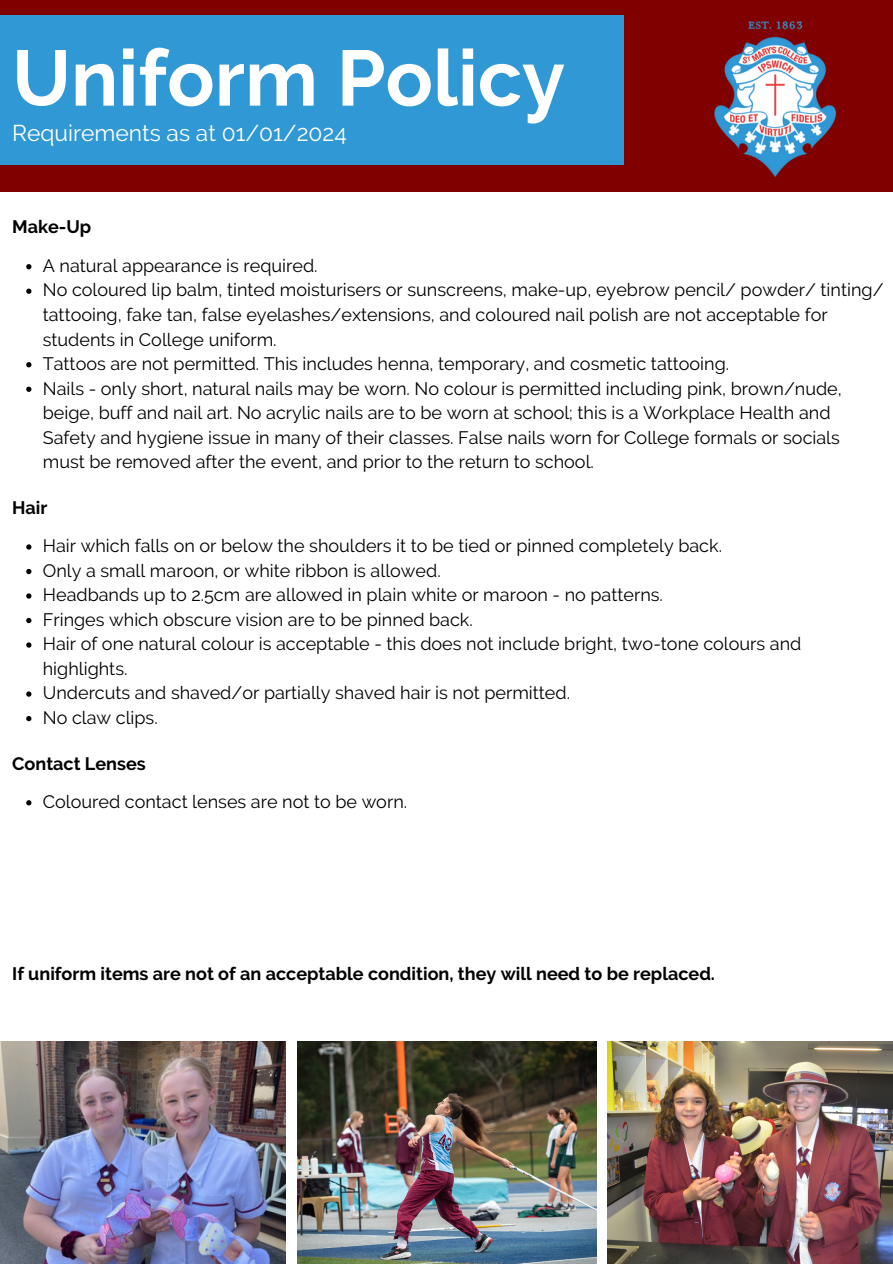
<style>
.page{position:relative;width:893px;height:1264px;background:#fff}
.page>*{position:absolute;margin:0;border:0;box-sizing:border-box;transform-origin:0 0}
.t1{font:700 78.3px "Raleway";color:#fff}
.t2{font:22.8px "Raleway";color:#fff}
.t3{font:18px/24.5px "Raleway";color:#000}
.t4{font:700 18px "Raleway";color:#000}
</style>
<div class="page">
<img style="left:0;top:1041px;width:286px;height:222px">
<img style="left:297px;top:1041px;width:299px;height:222px">
<img style="left:608px;top:1041px;width:284px;height:222px">
<div style="left:0;top:0;width:892px;height:192px;background:#800000"></div>
<div style="left:0;top:15px;width:624px;height:149px;background:#3098d4"></div>
<img style="left:714px;top:21px;width:123px;height:156px">
<svg style="left:26px;top:264px;width:5px;height:5px"></svg>
<svg style="left:26px;top:288px;width:5px;height:6px"></svg>
<svg style="left:26px;top:362px;width:5px;height:5px"></svg>
<svg style="left:26px;top:386px;width:5px;height:6px"></svg>
<svg style="left:26px;top:544px;width:5px;height:5px"></svg>
<svg style="left:26px;top:569px;width:5px;height:5px"></svg>
<svg style="left:26px;top:593px;width:5px;height:5px"></svg>
<svg style="left:26px;top:618px;width:5px;height:5px"></svg>
<svg style="left:26px;top:642px;width:5px;height:5px"></svg>
<svg style="left:26px;top:691px;width:5px;height:5px"></svg>
<svg style="left:26px;top:716px;width:5px;height:5px"></svg>
<svg style="left:26px;top:800px;width:5px;height:5px"></svg>
<p class="t1" style="left:12px;top:32px;width:554px">Uniform Policy</p>
<p class="t2" style="left:12px;top:119px;width:336px">Requirements as at 01/01/2024</p>
<p class="t4" style="left:12px;top:216px;width:81px">Make-Up</p>
<p class="t3" style="left:43px;top:253px;width:276px">A natural appearance is required.</p>
<p class="t3" style="left:43px;top:278px;width:842px">No coloured lip balm, tinted moisturisers or sunscreens, make-up, eyebrow pencil/ powder/ tinting/ tattooing, fake tan, false eyelashes/extensions, and coloured nail polish are not acceptable for students in College uniform.</p>
<p class="t3" style="left:43px;top:351px;width:688px">Tattoos are not permitted. This includes henna, temporary, and cosmetic tattooing.</p>
<p class="t3" style="left:43px;top:376px;width:800px">Nails - only short, natural nails may be worn. No colour is permitted including pink, brown/nude, beige, buff and nail art. No acrylic nails are to be worn at school; this is a Workplace Health and Safety and hygiene issue in many of their classes. False nails worn for College formals or socials must be removed after the event, and prior to the return to school.</p>
<p class="t4" style="left:12px;top:497px;width:37px">Hair</p>
<p class="t3" style="left:43px;top:533px;width:680px">Hair which falls on or below the shoulders it to be tied or pinned completely back.</p>
<p class="t3" style="left:43px;top:558px;width:399px">Only a small maroon, or white ribbon is allowed.</p>
<p class="t3" style="left:43px;top:582px;width:621px">Headbands up to 2.5cm are allowed in plain white or maroon - no patterns.</p>
<p class="t3" style="left:43px;top:607px;width:431px">Fringes which obscure vision are to be pinned back.</p>
<p class="t3" style="left:43px;top:631px;width:760px">Hair of one natural colour is acceptable - this does not include bright, two-tone colours and highlights.</p>
<p class="t3" style="left:43px;top:680px;width:528px">Undercuts and shaved/or partially shaved hair is not permitted.</p>
<p class="t3" style="left:43px;top:705px;width:116px">No claw clips.</p>
<p class="t4" style="left:12px;top:752px;width:135px">Contact Lenses</p>
<p class="t3" style="left:43px;top:789px;width:366px">Coloured contact lenses are not to be worn.</p>
<p class="t4" style="left:12px;top:962px;width:704px">If uniform items are not of an acceptable condition, they will need to be replaced.</p>
</div>
